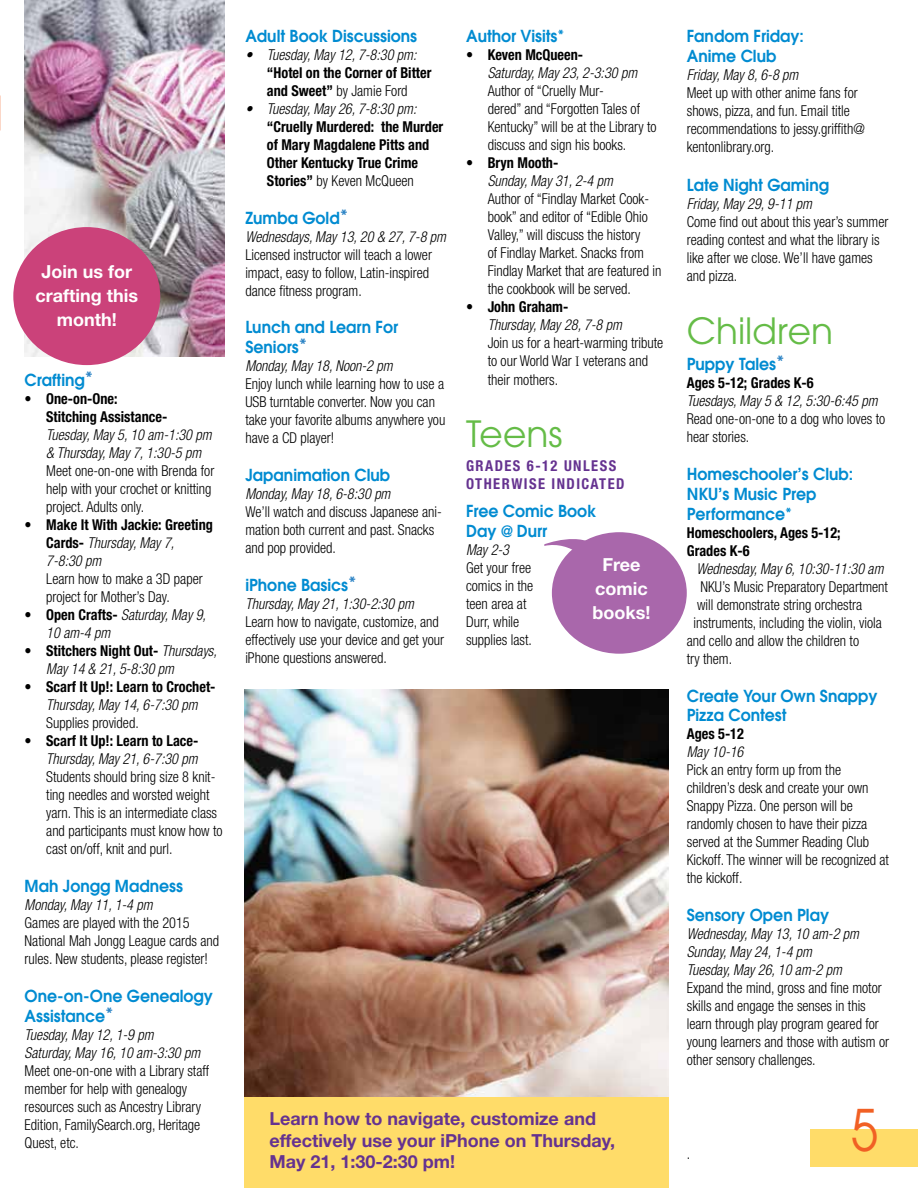
<style>
.page{position:relative;width:918px;height:1188px;background:#fff}
.page>*{position:absolute;margin:0;border:0;box-sizing:border-box;transform-origin:0 0}
.t1{font:57px "Avant Garde";color:#f16024;scale:.85 1}
.t2{font:36px "Avant Garde";color:#65bc47}
.t3{font:700 18px/21.6px "Helvetica Neue";color:#653290}
.t4{font:700 18px/24px "Helvetica Neue";color:#fff;text-align:center}
.t5{font:600 16.5px/19.8px "Avant Garde";color:#008bd1;scale:.95 1}
.t6{font:300 condensed 15px/18px "Helvetica Neue";color:#000;scale:.95 1}
.t7{font:italic 300 condensed 15px/18px "Helvetica Neue";color:#000;scale:.95 1}
.t8{font:700 condensed 15px/18px "Helvetica Neue";color:#000;scale:.95 1}
.t9{font:700 condensed 15px/18px "Helvetica Neue";letter-spacing:.1em;color:#653290}
.s1{font-size:19.5px;color:#2b83c5}
.s2{font-weight:300}
.s3{font-weight:300;font-style:italic}
.s4{font-style:normal}
.s5{font-weight:700;font-style:normal}
.s6{font-family:"Berkeley";font-weight:400;font-stretch:normal}
</style>
<div class="page">
<div style="left:810px;top:1129px;width:108px;height:37px;background:#ffdc69"></div>
<img style="left:25px;top:0;width:200px;height:356px">
<img style="left:244px;top:689px;width:425px;height:408px">
<div style="left:13px;top:227px;width:147px;height:138px;background:#cb427a;border-radius:50%"></div>
<div style="left:244px;top:1097px;width:425px;height:91px;background:#ffdc69"></div>
<div style="left:552px;top:532px;width:135px;height:122px;background:#a967ab;border-radius:50%"></div>
<svg style="left:544px;top:532px;width:73px;height:34px"></svg>
<p class="t4" style="left:35px;top:259px;width:104px">Join us for crafting this month!</p>
<p class="t5" style="left:25px;top:370px;width:74px">Crafting<span class="s1">*</span></p>
<p class="t8" style="left:46px;top:390px;width:129px;text-indent:-22px"><span class="s2">•</span> One-on-One:<br>Stitching Assistance-</p>
<p class="t7" style="left:46px;top:426px;width:176px">Tuesday, May 5, 10 am-1:30 pm &amp; Thursday, May 7, 1:30-5 pm</p>
<p class="t6" style="left:46px;top:462px;width:178px">Meet one-on-one with Brenda for help with your crochet or knitting project. Adults only.</p>
<p class="t8" style="left:46px;top:516px;width:177px;text-indent:-22px">• Make It With Jackie: Greeting<br>Cards- <span class="s3">Thursday, May 7,<br>7-8:30 pm</span></p>
<p class="t6" style="left:46px;top:570px;width:166px">Learn how to make a 3D paper project for Mother’s Day.</p>
<p class="t7" style="left:46px;top:606px;width:170px;text-indent:-22px"><span class="s4">•</span> <span class="s5">Open Crafts-</span> Saturday, May 9,<br>10 am-4 pm</p>
<p class="t7" style="left:46px;top:642px;width:181px;text-indent:-22px"><span class="s4">•</span> <span class="s5">Stitchers Night Out-</span> Thursdays,<br>May 14 &amp; 21, 5-8:30 pm</p>
<p class="t8" style="left:25px;top:678px;width:202px">• Scarf It Up!: Learn to Crochet-</p>
<p class="t7" style="left:46px;top:696px;width:161px">Thursday, May 14, 6-7:30 pm</p>
<p class="t6" style="left:46px;top:714px;width:99px">Supplies provided.</p>
<p class="t8" style="left:25px;top:732px;width:184px">• Scarf It Up!: Learn to Lace-</p>
<p class="t7" style="left:46px;top:750px;width:161px">Thursday, May 21, 6-7:30 pm</p>
<p class="t6" style="left:46px;top:768px;width:187px">Students should bring size 8 knit&shy;ting needles and worsted weight yarn. This is an intermediate class and participants must know how to cast on/off, knit and purl.</p>
<p class="t5" style="left:25px;top:876px;width:168px">Mah Jongg Madness</p>
<p class="t7" style="left:25px;top:896px;width:136px">Monday, May 11, 1-4 pm</p>
<p class="t6" style="left:25px;top:914px;width:206px">Games are played with the 2015<br>National Mah Jongg League cards and rules. New students, please register!</p>
<p class="t5" style="left:25px;top:985px;width:200px">One-on-One Genealogy<br>Assistance<span class="s1">*</span></p>
<p class="t7" style="left:25px;top:1025px;width:186px">Tuesday, May 12, 1-9 pm<br>Saturday, May 16, 10 am-3:30 pm</p>
<p class="t6" style="left:25px;top:1061px;width:196px">Meet one-on-one with a Library staff member for help with genealogy resources such as Ancestry Library<br>Edition, FamilySearch.org, Heritage<br>Quest, etc.</p>
<p class="t5" style="left:245px;top:25px;width:182px">Adult Book Discussions</p>
<p class="t7" style="left:245px;top:45px;width:182px">• Tuesday, May 12, 7-8:30 pm:</p>
<p class="t8" style="left:267px;top:63px;width:175px">“Hotel on the Corner of Bitter and Sweet” <span class="s2">by Jamie Ford</span></p>
<p class="t7" style="left:245px;top:99px;width:182px">• Tuesday, May 26, 7-8:30 pm:</p>
<p class="t8" style="left:267px;top:117px;width:187px">“Cruelly Murdered: the Murder of Mary Magdalene Pitts and<br>Other Kentucky True Crime<br>Stories” <span class="s2">by Keven McQueen</span></p>
<p class="t5" style="left:245px;top:207px;width:110px">Zumba Gold<span class="s1">*</span></p>
<p class="t7" style="left:245px;top:227px;width:213px">Wednesdays, May 13, 20 &amp; 27, 7-8 pm</p>
<p class="t6" style="left:245px;top:245px;width:198px">Licensed instructor will teach a lower impact, easy to follow, Latin-inspired dance fitness program.</p>
<p class="t5" style="left:245px;top:317px;width:162px">Lunch and Learn For<br>Seniors<span class="s1">*</span></p>
<p class="t7" style="left:245px;top:357px;width:156px">Monday, May 18, Noon-2 pm</p>
<p class="t6" style="left:245px;top:375px;width:212px">Enjoy lunch while learning how to use a<br>USB turntable converter. Now you can take your favorite albums anywhere you have a CD player!</p>
<p class="t5" style="left:245px;top:465px;width:154px">Japanimation Club</p>
<p class="t7" style="left:245px;top:485px;width:154px">Monday, May 18, 6-8:30 pm</p>
<p class="t6" style="left:245px;top:503px;width:208px">We’ll watch and discuss Japanese ani&shy;mation both current and past. Snacks and pop provided.</p>
<p class="t5" style="left:245px;top:574px;width:119px">iPhone Basics<span class="s1">*</span></p>
<p class="t7" style="left:245px;top:594px;width:179px">Thursday, May 21, 1:30-2:30 pm</p>
<p class="t6" style="left:245px;top:612px;width:211px">Learn how to navigate, customize, and effectively use your device and get your iPhone questions answered.</p>
<p class="t5" style="left:466px;top:25px;width:105px">Author Visits*</p>
<p class="t8" style="left:466px;top:45px;width:125px">• Keven McQueen-</p>
<p class="t7" style="left:488px;top:63px;width:159px">Saturday, May 23, 2-3:30 pm</p>
<p class="t6" style="left:488px;top:81px;width:179px">Author of “Cruelly Mur-<br>dered” and “Forgotten Tales of<br>Kentucky” will be at the Library to discuss and sign his books.</p>
<p class="t8" style="left:466px;top:153px;width:99px">• Bryn Mooth-</p>
<p class="t7" style="left:488px;top:171px;width:133px">Sunday, May 31, 2-4 pm</p>
<p class="t6" style="left:488px;top:189px;width:184px">Author of “Findlay Market Cook&shy;book” and editor of “Edible Ohio<br>Valley,” will discuss the history<br>of Findlay Market. Snacks from<br>Findlay Market that are featured in the cookbook will be served.</p>
<p class="t8" style="left:466px;top:297px;width:109px">• John Graham-</p>
<p class="t7" style="left:488px;top:315px;width:143px">Thursday, May 28, 7-8 pm</p>
<p class="t6" style="left:488px;top:333px;width:186px">Join us for a heart-warming tribute to our World War <span class="s6">I</span> veterans and</p>
<p class="t6" style="left:488px;top:371px;width:76px">their mothers.</p>
<h2 class="t2" style="left:466px;top:412px;width:98px">Teens</h2>
<p class="t9" style="left:466px;top:457px;width:160px">GRADES 6-12 UNLESS<br>OTHERWISE INDICATED</p>
<p class="t5" style="left:466px;top:501px;width:139px">Free Comic Book<br>Day @ Durr</p>
<p class="t7" style="left:466px;top:541px;width:47px">May 2-3</p>
<p class="t6" style="left:466px;top:559px;width:72px">Get your free comics in the teen area at<br>Durr, while supplies last.</p>
<p class="t4" style="left:593px;top:552px;width:59px">Free comic books!</p>
<p class="t3" style="left:269px;top:1107px;width:347px">Learn how to navigate, customize and effectively use your iPhone on Thursday,<br>May 21, 1:30-2:30 pm!</p>
<p class="t5" style="left:687px;top:25px;width:125px">Fandom Friday:<br>Anime Club</p>
<p class="t7" style="left:687px;top:65px;width:119px">Friday, May 8, 6-8 pm</p>
<p class="t6" style="left:687px;top:83px;width:189px">Meet up with other anime fans for shows, pizza, and fun. Email title recommendations to jessy.griffith@ kentonlibrary.org.</p>
<p class="t5" style="left:687px;top:175px;width:151px">Late Night Gaming</p>
<p class="t7" style="left:687px;top:195px;width:133px">Friday, May 29, 9-11 pm</p>
<p class="t6" style="left:687px;top:213px;width:214px">Come find out about this year’s summer reading contest and what the library is like after we close. We’ll have games and pizza.</p>
<h2 class="t2" style="left:687px;top:310px;width:148px">Children</h2>
<p class="t5" style="left:687px;top:354px;width:104px">Puppy Tales<span class="s1">*</span></p>
<p class="t8" style="left:687px;top:374px;width:135px">Ages 5-12; Grades K-6</p>
<p class="t7" style="left:687px;top:392px;width:202px">Tuesdays, May 5 &amp; 12, 5:30-6:45 pm</p>
<p class="t6" style="left:687px;top:410px;width:211px">Read one-on-one to a dog who loves to hear stories.</p>
<p class="t5" style="left:687px;top:464px;width:177px">Homeschooler’s Club:<br>NKU’s Music Prep<br>Performance*</p>
<p class="t8" style="left:687px;top:523px;width:164px">Homeschoolers, Ages 5-12;<br>Grades K-6</p>
<p class="t7" style="left:697px;top:559px;width:198px">Wednesday, May 6, 10:30-11:30 am</p>
<p class="t6" style="left:700px;top:577px;width:199px">NKU’s Music Preparatory Department</p>
<p class="t6" style="left:697px;top:595px;width:175px">will demonstrate string orchestra</p>
<p class="t6" style="left:694px;top:613px;width:200px">instruments, including the violin, viola</p>
<p class="t6" style="left:687px;top:631px;width:183px">and cello and allow the children to</p>
<p class="t6" style="left:687px;top:649px;width:49px">try them.</p>
<p class="t5" style="left:687px;top:685px;width:202px">Create Your Own Snappy<br>Pizza Contest</p>
<p class="t8" style="left:687px;top:725px;width:62px">Ages 5-12</p>
<p class="t7" style="left:687px;top:743px;width:61px">May 10-16</p>
<p class="t6" style="left:687px;top:761px;width:214px">Pick an entry form up from the children’s desk and create your own<br>Snappy Pizza. One person will be randomly chosen to have their pizza served at the Summer Reading Club<br>Kickoff. The winner will be recognized at the kickoff.</p>
<p class="t5" style="left:687px;top:905px;width:151px">Sensory Open Play</p>
<p class="t7" style="left:687px;top:925px;width:183px">Wednesday, May 13, 10 am-2 pm<br>Sunday, May 24, 1-4 pm<br>Tuesday, May 26, 10 am-2 pm</p>
<p class="t6" style="left:687px;top:979px;width:214px">Expand the mind, gross and fine motor skills and engage the senses in this learn through play program geared for young learners and those with autism or other sensory challenges.</p>
<p class="t6" style="left:687px;top:1144px;width:5px">.</p>
<h1 class="t1" style="left:851px;top:1096px;width:33px">5</h1>
</div>
